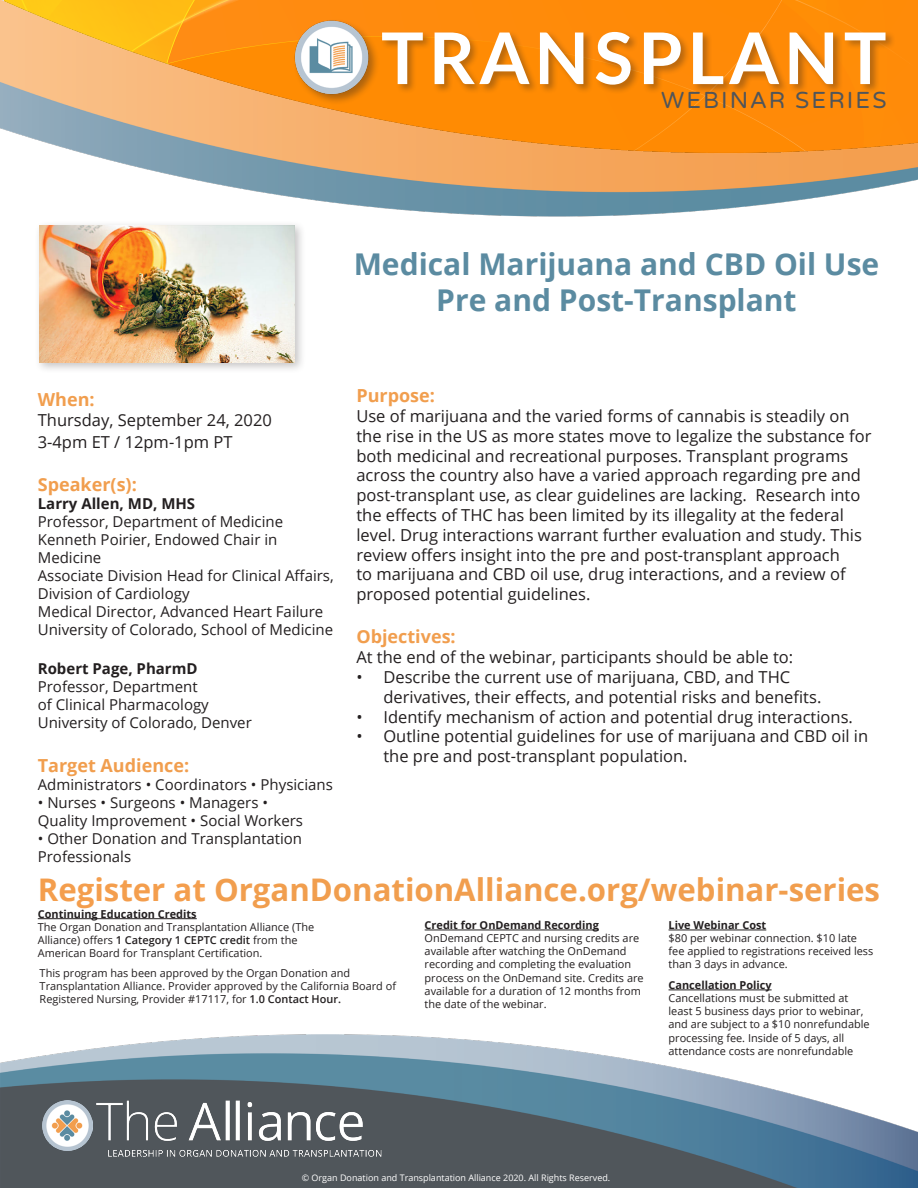
<style>
.page{position:relative;width:918px;height:1188px;background:#fff}
.page>*{position:absolute;margin:0;border:0;box-sizing:border-box;transform-origin:0 0}
.t1{font:700 71.4px "Lato";letter-spacing:.07em;color:#fff}
.t2{font:700 31.2px "Open Sans";color:#f19e4e}
.t3{font:700 30px/36px "Open Sans";color:#5b8ba1;text-align:center}
.t4{font:23.1px "Varela Round";letter-spacing:.09em;color:#50555a}
.t5{font:700 18px "Open Sans";color:#f19e4e}
.t6{font:16.5px/19.8px "Open Sans";color:#231f20}
.t7{font:15px/18px "Open Sans";color:#231f20}
.t8{font:700 15px "Open Sans";color:#231f20}
.t9{font:10.95px/13px "Open Sans";color:#231f20}
.t10{font:700 10.95px "Open Sans";color:#231f20}
.t11{font:9px "Open Sans";color:#fff}
.s1{color:#f49e4d}
.s2{font-weight:600}
</style>
<div class="page">
<img style="left:0;top:0;width:918px;height:931px">
<img style="left:0;top:989px;width:918px;height:199px">
<img style="left:94px;top:1095px;width:289px;height:65px">
<img style="left:43px;top:1100px;width:50px;height:51px">
<hr style="left:38px;top:918px;width:159px;height:1px;background:#231f20">
<div style="left:34px;top:220px;width:272px;height:154px;background:#231f20;opacity:.26"></div>
<img style="left:40px;top:225px;width:255px;height:138px">
<hr style="left:425px;top:930px;width:174px;height:1px;background:#231f20">
<hr style="left:669px;top:930px;width:97px;height:1px;background:#231f20">
<hr style="left:669px;top:990px;width:103px;height:1px;background:#231f20">
<div style="left:293px;top:19px;width:87px;height:86px;background:#231f20;opacity:.37"></div>
<img style="left:290px;top:18px;width:81px;height:82px">
<div style="left:380px;top:29px;width:516px;height:65px;background:#231f20;opacity:.33"></div>
<p class="t1" style="left:381px;top:6px;width:507px">TRANSPLANT</p>
<p class="t4" style="left:661px;top:87px;width:227px">WEBINAR SERIES</p>
<p class="t3" style="left:354px;top:245px;width:527px">Medical Marijuana and CBD Oil Use<br>Pre and Post-Transplant</p>
<p class="t5" style="left:38px;top:387px;width:58px">When:</p>
<p class="t6" style="left:38px;top:410px;width:236px">Thursday, September 24, 2020</p>
<p class="t6" style="left:38px;top:431px;width:196px">3-4pm ET / 12pm-1pm PT</p>
<p class="t5" style="left:38px;top:472px;width:101px">Speaker(s):</p>
<p class="t8" style="left:38px;top:493px;width:159px">Larry Allen, MD, MHS</p>
<p class="t7" style="left:38px;top:512px;width:247px">Professor, Department of Medicine</p>
<p class="t7" style="left:38px;top:530px;width:241px">Kenneth Poirier, Endowed Chair in<br>Medicine</p>
<p class="t7" style="left:38px;top:566px;width:297px">Associate Division Head for Clinical Affairs,<br>Division of Cardiology</p>
<p class="t7" style="left:38px;top:602px;width:287px">Medical Director, Advanced Heart Failure</p>
<p class="t7" style="left:38px;top:620px;width:297px">University of Colorado, School of Medicine</p>
<p class="t8" style="left:38px;top:658px;width:161px">Robert Page, PharmD</p>
<p class="t7" style="left:38px;top:678px;width:216px">Professor, Department<br>of Clinical Pharmacology<br>University of Colorado, Denver</p>
<p class="t5" style="left:38px;top:752px;width:153px">Target Audience:</p>
<p class="t7" style="left:38px;top:775px;width:297px">Administrators • Coordinators • Physicians</p>
<p class="t7" style="left:38px;top:793px;width:267px">• Nurses • Surgeons • Managers •<br>Quality Improvement • Social Workers</p>
<p class="t7" style="left:38px;top:829px;width:266px">• Other Donation and Transplantation<br>Professionals</p>
<p class="t5" style="left:356px;top:383px;width:80px">Purpose:</p>
<p class="t6" style="left:356px;top:406px;width:517px">Use of marijuana and the varied forms of cannabis is steadily on the rise in the US as more states move to legalize the substance for both medicinal and recreational purposes. Transplant programs across the country also have a varied approach regarding pre and post-transplant use, as clear guidelines are lacking. Research into the effects of THC has been limited by its illegality at the federal level. Drug interactions warrant further evaluation and study. This review offers insight into the pre and post-transplant approach<br>to marijuana and CBD oil use, drug interactions, and a review of proposed potential guidelines.</p>
<p class="t5" style="left:356px;top:624px;width:101px">Objectives:</p>
<p class="t6" style="left:356px;top:647px;width:438px">At the end of the webinar, participants should be able to:</p>
<p class="t6" style="left:383px;top:667px;width:439px;text-indent:-27px">• Describe the current use of marijuana, CBD, and THC derivatives, their effects, and potential risks and benefits.</p>
<p class="t6" style="left:356px;top:706px;width:498px">• Identify mechanism of action and potential drug interactions.</p>
<p class="t6" style="left:383px;top:726px;width:486px;text-indent:-27px">• Outline potential guidelines for use of marijuana and CBD oil in the pre and post-transplant population.</p>
<p class="t2" style="left:38px;top:868px;width:844px"><span class="s1">Register at</span> OrganDonationAlliance.org/webinar-series</p>
<p class="t10" style="left:425px;top:917px;width:176px">Credit for OnDemand Recording</p>
<p class="t9" style="left:425px;top:931px;width:221px">OnDemand CEPTC and nursing credits are available after watching the OnDemand recording and completing the evaluation process on the OnDemand site. Credits are available for a duration of 12 months from the date of the webinar.</p>
<p class="t10" style="left:38px;top:906px;width:160px">Continuing Education Credits</p>
<p class="t9" style="left:38px;top:920px;width:278px">The Organ Donation and Transplantation Alliance (The<br>Alliance) offers <span class="s2">1 Category 1 CEPTC credit</span> from the<br>American Board for Transplant Certification.</p>
<p class="t10" style="left:669px;top:917px;width:99px">Live Webinar Cost</p>
<p class="t9" style="left:669px;top:931px;width:206px">$80 per webinar connection. $10 late fee applied to registrations received less than 3 days in advance.</p>
<p class="t10" style="left:669px;top:977px;width:105px">Cancellation Policy</p>
<p class="t9" style="left:669px;top:991px;width:203px">Cancellations must be submitted at least 5 business days prior to webinar, and are subject to a $10 nonrefundable processing fee. Inside of 5 days, all attendance costs are nonrefundable</p>
<p class="t9" style="left:40px;top:966px;width:358px">This program has been approved by the Organ Donation and<br>Transplantation Alliance. Provider approved by the California Board of<br>Registered Nursing, Provider #17117, for <span class="s2">1.0 Contact Hour.</span></p>
<p class="t11" style="left:302px;top:1172px;width:310px">© Organ Donation and Transplantation Alliance 2020. All Rights Reserved.</p>
</div>
